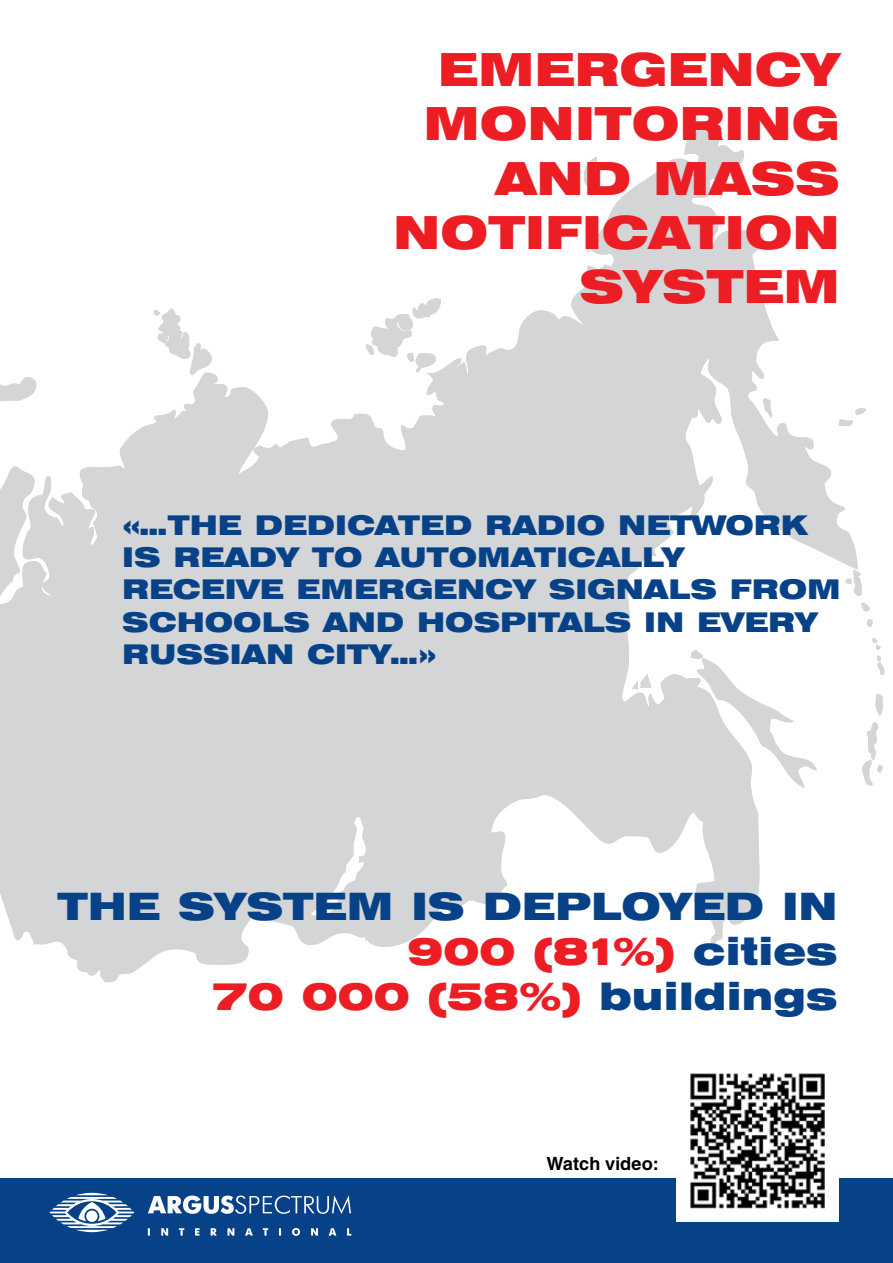
<style>
.page{position:relative;width:893px;height:1263px;background:#fff}
.page>*{position:absolute;margin:0;border:0;box-sizing:border-box;transform-origin:0 0}
.t1{font:900 45.3px/54.4px "Helios Ext";color:#ed1d24;text-align:right}
.t2{font:900 37.5px/45px "Helios Ext";color:#074288;text-align:right}
.t3{font:900 27px/32.4px "Helios Ext";color:#074288}
.t4{font:700 18px "Helios";color:#000}
.s1{color:#ed1d24}
</style>
<div class="page">
<svg style="left:153px;top:308px;width:59px;height:64px"></svg>
<svg style="left:119px;top:372px;width:136px;height:91px"></svg>
<svg style="left:419px;top:298px;width:22px;height:8px"></svg>
<svg style="left:255px;top:306px;width:316px;height:157px"></svg>
<svg style="left:862px;top:694px;width:21px;height:92px"></svg>
<svg style="left:872px;top:638px;width:13px;height:38px"></svg>
<svg style="left:867px;top:619px;width:6px;height:8px"></svg>
<svg style="left:845px;top:571px;width:25px;height:41px"></svg>
<svg style="left:859px;top:408px;width:7px;height:7px"></svg>
<div style="left:571px;top:375px;width:89px;height:138px;background:#d3d5d6"></div>
<svg style="left:770px;top:409px;width:88px;height:162px"></svg>
<svg style="left:571px;top:123px;width:193px;height:251px"></svg>
<svg style="left:660px;top:281px;width:131px;height:240px"></svg>
<svg style="left:694px;top:700px;width:123px;height:252px"></svg>
<svg style="left:653px;top:513px;width:101px;height:344px"></svg>
<svg style="left:0;top:377px;width:37px;height:25px"></svg>
<svg style="left:0;top:463px;width:653px;height:520px"></svg>
<div style="left:0;top:1179px;width:893px;height:84px;background:#074288"></div>
<svg style="left:148px;top:1195px;width:203px;height:19px"></svg>
<svg style="left:50px;top:1193px;width:84px;height:39px"></svg>
<svg style="left:148px;top:1228px;width:203px;height:8px"></svg>
<img style="left:676px;top:1073px;width:162px;height:149px">
<h1 class="t1" style="left:393px;top:42px;width:448px">EMERGENCY<br>MONITORING<br>AND MASS<br>NOTIFICATION<br>SYSTEM</h1>
<p class="t3" style="left:122px;top:509px;width:720px">«…THE DEDICATED RADIO NETWORK<br>IS READY TO AUTOMATICALLY<br>RECEIVE EMERGENCY SIGNALS FROM<br>SCHOOLS AND HOSPITALS IN EVERY<br>RUSSIAN CITY…»</p>
<h2 class="t2" style="left:57px;top:884px;width:782px">THE SYSTEM IS DEPLOYED IN<br><span class="s1">900 (81%)</span> cities<br><span class="s1">70 000 (58%)</span> buildings</h2>
<p class="t4" style="left:546px;top:1153px;width:114px">Watch video:</p>
</div>
